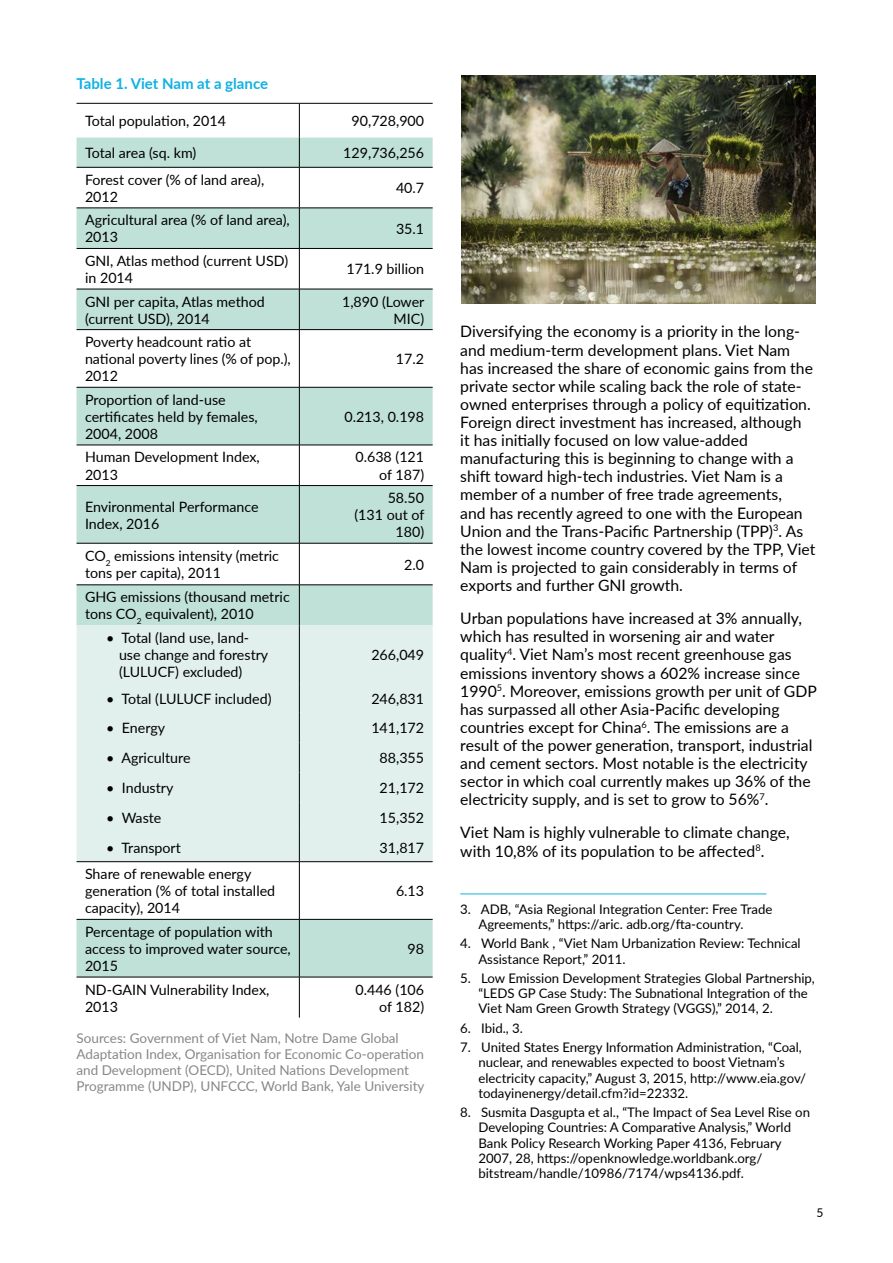
<style>
.page{position:relative;width:893px;height:1263px;background:#fff}
.page>*{position:absolute;margin:0;border:0;box-sizing:border-box;transform-origin:0 0}
.t1{font:15.75px/18.1px "Lato";color:#000}
.t2{font:700 15px "Lato";color:#0fb1e3}
.t3{font:14.25px/17.1px "Lato";color:#000}
.t4{font:13.5px/16.2px "Lato";color:#878787}
.t5{font:13.2px/15.1px "Lato";color:#000}
.t6{font:12px "Lato";color:#000}
</style>
<div class="page">
<hr style="left:460px;top:893px;width:306px;height:1px;background:#0fb1e3">
<svg style="left:77px;top:138px;width:356px;height:839px;fill:#c0e1d7"></svg>
<div style="left:77px;top:625px;width:356px;height:236px;background:#e1f0ec"></div>
<hr style="left:299px;top:103px;width:1px;height:35px;background:#000">
<svg style="left:299px;top:138px;width:1px;height:29px"></svg>
<hr style="left:299px;top:167px;width:1px;height:41px;background:#000">
<hr style="left:299px;top:208px;width:1px;height:40px;background:#000">
<hr style="left:299px;top:249px;width:1px;height:40px;background:#000">
<hr style="left:299px;top:289px;width:1px;height:40px;background:#000">
<hr style="left:299px;top:330px;width:1px;height:57px;background:#000">
<hr style="left:299px;top:387px;width:1px;height:58px;background:#000">
<hr style="left:299px;top:445px;width:1px;height:40px;background:#000">
<hr style="left:299px;top:486px;width:1px;height:57px;background:#000">
<hr style="left:299px;top:543px;width:1px;height:42px;background:#000">
<hr style="left:299px;top:585px;width:1px;height:40px;background:#000">
<hr style="left:299px;top:625px;width:1px;height:58px;background:#000">
<hr style="left:299px;top:683px;width:1px;height:30px;background:#000">
<hr style="left:299px;top:713px;width:1px;height:30px;background:#000">
<svg style="left:299px;top:743px;width:1px;height:29px"></svg>
<hr style="left:299px;top:772px;width:1px;height:30px;background:#000">
<hr style="left:299px;top:802px;width:1px;height:30px;background:#000">
<svg style="left:299px;top:832px;width:1px;height:29px"></svg>
<hr style="left:299px;top:862px;width:1px;height:57px;background:#000">
<hr style="left:299px;top:919px;width:1px;height:58px;background:#000">
<hr style="left:299px;top:977px;width:1px;height:40px;background:#000">
<hr style="left:77px;top:861px;width:222px;height:1px;background:#000">
<hr style="left:299px;top:861px;width:134px;height:1px;background:#000">
<hr style="left:77px;top:919px;width:222px;height:1px;background:#000">
<hr style="left:299px;top:919px;width:134px;height:1px;background:#000">
<hr style="left:77px;top:977px;width:222px;height:1px;background:#000">
<hr style="left:299px;top:977px;width:134px;height:1px;background:#000">
<hr style="left:77px;top:445px;width:222px;height:1px;background:#000">
<hr style="left:299px;top:445px;width:134px;height:1px;background:#000">
<hr style="left:77px;top:167px;width:222px;height:1px;background:#000">
<hr style="left:299px;top:167px;width:134px;height:1px;background:#000">
<hr style="left:77px;top:208px;width:222px;height:1px;background:#000">
<hr style="left:299px;top:208px;width:134px;height:1px;background:#000">
<hr style="left:77px;top:248px;width:222px;height:1px;background:#000">
<hr style="left:299px;top:248px;width:134px;height:1px;background:#000">
<hr style="left:77px;top:289px;width:222px;height:1px;background:#000">
<hr style="left:299px;top:289px;width:134px;height:1px;background:#000">
<hr style="left:77px;top:329px;width:222px;height:1px;background:#000">
<hr style="left:299px;top:329px;width:134px;height:1px;background:#000">
<hr style="left:77px;top:387px;width:222px;height:1px;background:#000">
<hr style="left:299px;top:387px;width:134px;height:1px;background:#000">
<hr style="left:77px;top:485px;width:222px;height:1px;background:#000">
<hr style="left:299px;top:485px;width:134px;height:1px;background:#000">
<hr style="left:77px;top:543px;width:222px;height:1px;background:#000">
<hr style="left:299px;top:543px;width:134px;height:1px;background:#000">
<hr style="left:77px;top:585px;width:222px;height:1px;background:#000">
<hr style="left:299px;top:585px;width:134px;height:1px;background:#000">
<hr style="left:77px;top:103px;width:222px;height:1px;background:#000">
<hr style="left:299px;top:103px;width:134px;height:1px;background:#000">
<img style="left:461px;top:76px;width:355px;height:227px">
<p class="t2" style="left:77px;top:72px;width:193px">Table 1. Viet Nam at a glance</p>
<p class="t3" style="left:85px;top:112px;width:142px">Total population, 2014</p>
<p class="t3" style="left:352px;top:112px;width:74px">90,728,900</p>
<p class="t3" style="left:85px;top:144px;width:113px">Total area (sq. km)</p>
<p class="t3" style="left:343px;top:144px;width:82px">129,736,256</p>
<p class="t3" style="left:85px;top:170px;width:181px">Forest cover (% of land area),<br>2012</p>
<p class="t3" style="left:396px;top:179px;width:30px">40.7</p>
<p class="t3" style="left:85px;top:211px;width:206px">Agricultural area (% of land area),<br>2013</p>
<p class="t3" style="left:396px;top:220px;width:30px">35.1</p>
<p class="t3" style="left:85px;top:252px;width:205px">GNI, Atlas method (current USD) in 2014</p>
<p class="t3" style="left:346px;top:260px;width:79px">171.9 billion</p>
<p class="t3" style="left:85px;top:292px;width:181px">GNI per capita, Atlas method (current USD), 2014</p>
<p class="t3" style="left:342px;top:292px;width:84px;text-align:right">1,890 (Lower<br>MIC)</p>
<p class="t3" style="left:85px;top:333px;width:207px">Poverty headcount ratio at national poverty lines (% of pop.),<br>2012</p>
<p class="t3" style="left:396px;top:350px;width:30px">17.2</p>
<p class="t3" style="left:85px;top:390px;width:174px">Proportion of land-use certificates held by females,<br>2004, 2008</p>
<p class="t3" style="left:344px;top:407px;width:81px">0.213, 0.198</p>
<p class="t3" style="left:85px;top:448px;width:176px">Human Development Index,<br>2013</p>
<p class="t3" style="left:355px;top:448px;width:70px;text-align:right">0.638 (121 of 187)</p>
<p class="t3" style="left:85px;top:497px;width:175px">Environmental Performance<br>Index, 2016</p>
<p class="t3" style="left:354px;top:489px;width:71px;text-align:right">58.50<br>(131 out of<br>180)</p>
<p class="t3" style="left:85px;top:547px;width:196px">CO<sub>2</sub> emissions intensity (metric tons per capita), 2011</p>
<p class="t3" style="left:404px;top:555px;width:21px">2.0</p>
<p class="t3" style="left:85px;top:588px;width:206px">GHG emissions (thousand metric tons CO<sub>2</sub> equivalent), 2010</p>
<p class="t3" style="left:119px;top:628px;width:151px;text-indent:-13px">• Total (land use, land&shy;use change and forestry (LULUCF) excluded)</p>
<p class="t3" style="left:371px;top:646px;width:54px">266,049</p>
<p class="t3" style="left:106px;top:689px;width:167px">• Total (LULUCF included)</p>
<p class="t3" style="left:371px;top:689px;width:54px">246,831</p>
<p class="t3" style="left:106px;top:719px;width:60px">• Energy</p>
<p class="t3" style="left:371px;top:719px;width:54px">141,172</p>
<p class="t3" style="left:106px;top:749px;width:86px">• Agriculture</p>
<p class="t3" style="left:380px;top:749px;width:46px">88,355</p>
<p class="t3" style="left:106px;top:779px;width:69px">• Industry</p>
<p class="t3" style="left:380px;top:779px;width:46px">21,172</p>
<p class="t3" style="left:106px;top:808px;width:57px">• Waste</p>
<p class="t3" style="left:380px;top:808px;width:46px">15,352</p>
<p class="t3" style="left:106px;top:838px;width:76px">• Transport</p>
<p class="t3" style="left:380px;top:838px;width:46px">31,817</p>
<p class="t3" style="left:85px;top:865px;width:192px">Share of renewable energy generation (% of total installed capacity), 2014</p>
<p class="t3" style="left:396px;top:882px;width:30px">6.13</p>
<p class="t3" style="left:85px;top:922px;width:207px">Percentage of population with access to improved water source,<br>2015</p>
<p class="t3" style="left:408px;top:940px;width:18px">98</p>
<p class="t3" style="left:85px;top:980px;width:186px">ND-GAIN Vulnerability Index,<br>2013</p>
<p class="t3" style="left:355px;top:980px;width:70px;text-align:right">0.446 (106 of 182)</p>
<p class="t4" style="left:77px;top:1029px;width:349px">Sources: Government of Viet Nam, Notre Dame Global Adaptation Index, Organisation for Economic Co-operation and Development (OECD), United Nations Development Programme (UNDP), UNFCCC, World Bank, Yale University</p>
<p class="t1" style="left:460px;top:322px;width:357px">Diversifying the economy is a priority in the long&shy;and medium-term development plans. Viet Nam has increased the share of economic gains from the private sector while scaling back the role of state&shy;owned enterprises through a policy of equitization.<br>Foreign direct investment has increased, although<br>it has initially focused on low value-added manufacturing this is beginning to change with a shift toward high-tech industries. Viet Nam is a member of a number of free trade agreements,<br>and has recently agreed to one with the European Union and the Trans-Pacific Partnership (TPP)<sup>3</sup>. As the lowest income country covered by the TPP, Viet Nam is projected to gain considerably in terms of exports and further GNI growth.</p>
<p class="t1" style="left:460px;top:609px;width:358px">Urban populations have increased at 3% annually, which has resulted in worsening air and water quality<sup>4</sup>. Viet Nam’s most recent greenhouse gas emissions inventory shows a 602% increase since 1990<sup>5</sup>. Moreover, emissions growth per unit of GDP has surpassed all other Asia-Pacific developing countries except for China<sup>6</sup>. The emissions are a result of the power generation, transport, industrial and cement sectors. Most notable is the electricity sector in which coal currently makes up 36% of the electricity supply, and is set to grow to 56%<sup>7</sup>.</p>
<p class="t1" style="left:460px;top:823px;width:331px">Viet Nam is highly vulnerable to climate change, with 10,8% of its population to be affected<sup>8</sup>.</p>
<p class="t5" style="left:478px;top:901px;width:296px;text-indent:-18px">3. ADB, “Asia Regional Integration Center: Free Trade<br>Agreements,” https://aric. adb.org/fta-country.</p>
<p class="t5" style="left:478px;top:935px;width:324px;text-indent:-18px">4. World Bank , “Viet Nam Urbanization Review: Technical<br>Assistance Report,” 2011.</p>
<p class="t5" style="left:478px;top:970px;width:338px;text-indent:-18px">5. Low Emission Development Strategies Global Partnership, “LEDS GP Case Study: The Subnational Integration of the<br>Viet Nam Green Growth Strategy (VGGS),” 2014, 2.</p>
<p class="t5" style="left:460px;top:1020px;width:64px">6. Ibid., 3.</p>
<p class="t5" style="left:478px;top:1039px;width:329px;text-indent:-18px">7. United States Energy Information Administration, “Coal, nuclear, and renewables expected to boost Vietnam’s electricity capacity,” August 3, 2015, http://www.eia.gov/ todayinenergy/detail.cfm?id=22332.</p>
<p class="t5" style="left:478px;top:1104px;width:333px;text-indent:-18px">8. Susmita Dasgupta et al., “The Impact of Sea Level Rise on Developing Countries: A Comparative Analysis,” World Bank Policy Research Working Paper 4136, February 2007, 28, https://openknowledge.worldbank.org/ bitstream/handle/10986/7174/wps4136.pdf.</p>
<p class="t6" style="left:816px;top:1204px;width:8px">5</p>
</div>
